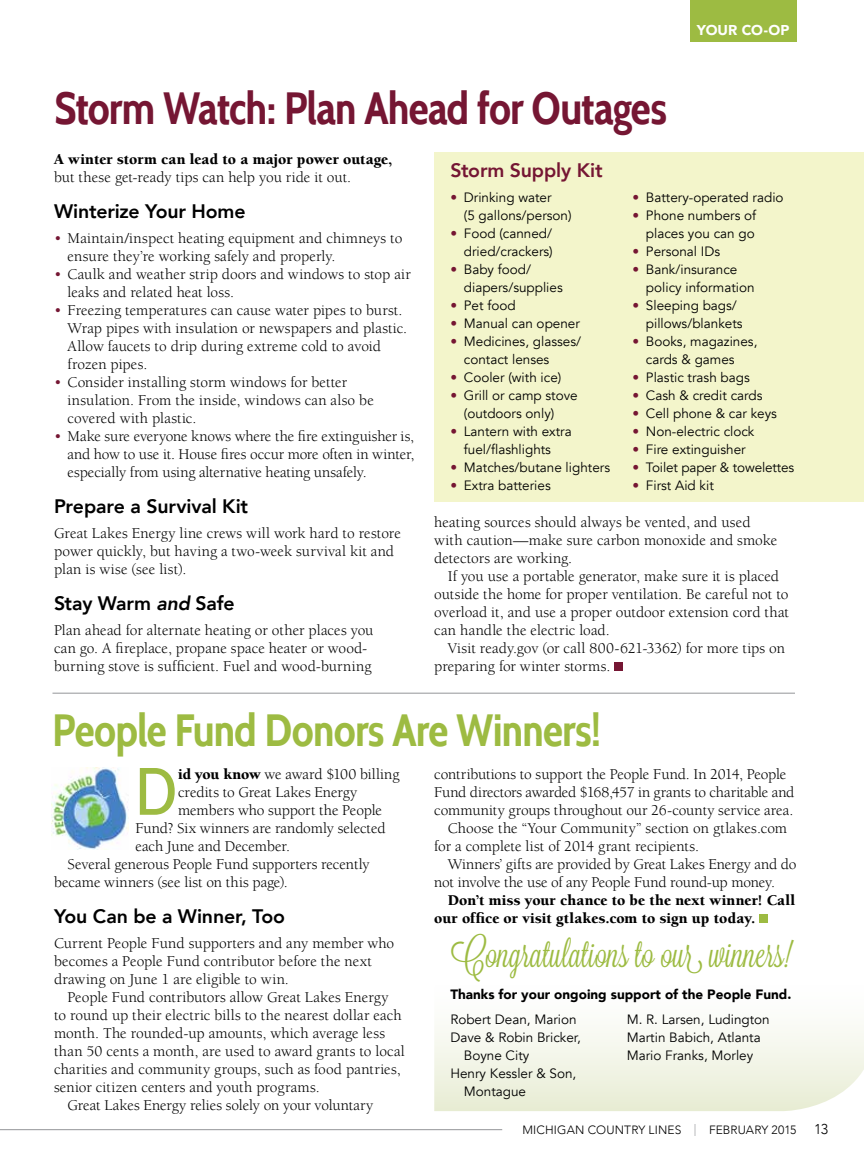
<style>
.page{position:relative;width:864px;height:1161px;background:#fff}
.page>*{position:absolute;margin:0;border:0;box-sizing:border-box;transform-origin:0 0}
.t1{font:66.75px "Cabin Condensed";color:#9dbb42}
.t2{font:700 45px "Cabin Condensed";letter-spacing:-.015em;color:#751633}
.t3{font:700 45px "Cabin Condensed";letter-spacing:-.015em;color:#9dbb42}
.t4{font:37.5px "Lavanderia";color:#9dbb42}
.t5{font:800 19.5px "Avenir";letter-spacing:-.005em;color:#000}
.t6{font:800 19.5px "Avenir";letter-spacing:-.005em;color:#751633}
.t7{font:15.3px/18px "Berkeley";color:#000}
.t8{font:900 15.3px/18px "Berkeley";letter-spacing:.005em;color:#000}
.t9{font:15.3px "Berkeley";letter-spacing:-.02em;color:#000}
.t10{font:900 14.25px "Avenir";letter-spacing:.005em;color:#fff}
.t11{font:300 14.25px "Avenir";color:#000}
.t12{font:13.5px/18px "Avenir";color:#000}
.t13{font:900 13.5px "Avenir";color:#000}
.t14{font:300 12px "Avenir";letter-spacing:.01em;color:#000}
.s1{color:#751633}
.s2{font-style:italic}
.s3{font-weight:900}
.s4{color:#939598}
</style>
<div class="page">
<svg style="left:434px;top:1027px;width:430px;height:84px;fill:#f1f4e6"></svg>
<div style="left:434px;top:153px;width:430px;height:349px;background:#f3f5cb"></div>
<div style="left:614px;top:662px;width:9px;height:9px;background:#751633"></div>
<div style="left:760px;top:914px;width:8px;height:9px;background:#9dbb42"></div>
<img style="left:51px;top:767px;width:78px;height:82px">
<hr style="left:0;top:1129px;width:502px;height:1px;background:#939598">
<hr style="left:52px;top:693px;width:743px;height:1px;background:#939598">
<div style="left:690px;top:0;width:106px;height:41px;background:#9dbb42"></div>
<h2 class="t2" style="left:54px;top:81px;width:615px">Storm Watch: Plan Ahead for Outages</h2>
<p class="t10" style="left:697px;top:17px;width:94px">YOUR CO-OP</p>
<p class="t8" style="left:54px;top:151px;width:340px">A winter storm can lead to a major power outage,</p>
<p class="t7" style="left:54px;top:169px;width:299px">but these get-ready tips can help you ride it out.</p>
<p class="t5" style="left:54px;top:194px;width:193px">Winterize Your Home</p>
<p class="t7" style="left:67px;top:230px;width:336px;text-indent:-13px"><span class="s1">•</span> Maintain/inspect heating equipment and chimneys to ensure they’re working safely and properly.</p>
<p class="t7" style="left:67px;top:266px;width:345px;text-indent:-13px"><span class="s1">•</span> Caulk and weather strip doors and windows to stop air leaks and related heat loss.</p>
<p class="t7" style="left:67px;top:302px;width:341px;text-indent:-13px"><span class="s1">•</span> Freezing temperatures can cause water pipes to burst.<br>Wrap pipes with insulation or newspapers and plastic.<br>Allow faucets to drip during extreme cold to avoid frozen pipes.</p>
<p class="t7" style="left:67px;top:374px;width:308px;text-indent:-13px"><span class="s1">•</span> Consider installing storm windows for better insulation. From the inside, windows can also be covered with plastic.</p>
<p class="t7" style="left:67px;top:428px;width:349px;text-align:justify;text-indent:-13px"><span class="s1">•</span> Make sure everyone knows where the fire extinguisher is, and how to use it. House fires occur more often in winter, especially from using alternative heating unsafely.</p>
<p class="t5" style="left:54px;top:489px;width:196px">Prepare a Survival Kit</p>
<p class="t7" style="left:54px;top:524px;width:348px">Great Lakes Energy line crews will work hard to restore power quickly, but having a two-week survival kit and plan is wise (see list).</p>
<p class="t5" style="left:54px;top:585px;width:182px">Stay Warm <span class="s2">and</span> Safe</p>
<p class="t7" style="left:54px;top:621px;width:321px">Plan ahead for alternate heating or other places you can go. A fireplace, propane space heater or wood&shy;burning stove is sufficient. Fuel and wood-burning</p>
<p class="t6" style="left:450px;top:152px;width:154px">Storm Supply Kit</p>
<p class="t12" style="left:464px;top:188px;width:109px;text-indent:-14px"><span class="s1">•</span> Drinking water<br>(5 gallons/person)</p>
<p class="t12" style="left:450px;top:224px;width:104px;text-align:right"><span class="s1">•</span> Food (canned/ dried/crackers)</p>
<p class="t12" style="left:464px;top:260px;width:100px;text-indent:-14px"><span class="s1">•</span> Baby food/ diapers/supplies</p>
<p class="t12" style="left:450px;top:296px;width:67px"><span class="s1">•</span> Pet food</p>
<p class="t12" style="left:450px;top:314px;width:131px"><span class="s1">•</span> Manual can opener</p>
<p class="t12" style="left:464px;top:332px;width:119px;text-indent:-14px"><span class="s1">•</span> Medicines, glasses/ contact lenses</p>
<p class="t12" style="left:450px;top:368px;width:112px"><span class="s1">•</span> Cooler (with ice)</p>
<p class="t12" style="left:464px;top:386px;width:115px;text-indent:-14px"><span class="s1">•</span> Grill or camp stove (outdoors only)</p>
<p class="t12" style="left:450px;top:422px;width:123px;text-align:center"><span class="s1">•</span> Lantern with extra fuel/flashlights</p>
<p class="t12" style="left:450px;top:458px;width:161px"><span class="s1">•</span> Matches/butane lighters</p>
<p class="t12" style="left:450px;top:476px;width:102px"><span class="s1">•</span> Extra batteries</p>
<p class="t12" style="left:632px;top:188px;width:153px"><span class="s1">•</span> Battery-operated radio</p>
<p class="t12" style="left:632px;top:206px;width:125px;text-align:right"><span class="s1">•</span> Phone numbers of places you can go</p>
<p class="t12" style="left:632px;top:242px;width:89px"><span class="s1">•</span> Personal IDs</p>
<p class="t12" style="left:646px;top:260px;width:110px;text-indent:-14px"><span class="s1">•</span> Bank/insurance policy information</p>
<p class="t12" style="left:646px;top:296px;width:98px;text-indent:-14px"><span class="s1">•</span> Sleeping bags/ pillows/blankets</p>
<p class="t12" style="left:646px;top:332px;width:113px;text-indent:-14px"><span class="s1">•</span> Books, magazines, cards &amp; games</p>
<p class="t12" style="left:632px;top:368px;width:119px"><span class="s1">•</span> Plastic trash bags</p>
<p class="t12" style="left:632px;top:386px;width:132px"><span class="s1">•</span> Cash &amp; credit cards</p>
<p class="t12" style="left:632px;top:404px;width:146px"><span class="s1">•</span> Cell phone &amp; car keys</p>
<p class="t12" style="left:632px;top:422px;width:123px"><span class="s1">•</span> Non-electric clock</p>
<p class="t12" style="left:632px;top:440px;width:115px"><span class="s1">•</span> Fire extinguisher</p>
<p class="t12" style="left:632px;top:458px;width:163px"><span class="s1">•</span> Toilet paper &amp; towelettes</p>
<p class="t12" style="left:632px;top:476px;width:83px"><span class="s1">•</span> First Aid kit</p>
<p class="t7" style="left:434px;top:513px;width:345px">heating sources should always be vented, and used with caution—make sure carbon monoxide and smoke detectors are working.</p>
<p class="t7" style="left:434px;top:567px;width:356px;text-indent:13px">If you use a portable generator, make sure it is placed outside the home for proper ventilation. Be careful not to overload it, and use a proper outdoor extension cord that can handle the electric load.</p>
<p class="t7" style="left:434px;top:639px;width:352px;text-indent:13px">Visit ready.gov (or call 800-621-3362) for more tips on preparing for winter storms.</p>
<h2 class="t3" style="left:52px;top:703px;width:550px">People Fund Donors Are Winners!</h2>
<h1 class="t1" style="left:135px;top:750px;width:43px">D</h1>
<p class="t7" style="left:178px;top:765px;width:223px"><span class="s3">id you know</span> we award $100 billing</p>
<p class="t7" style="left:434px;top:765px;width:354px">contributions to support the People Fund. In 2014, People</p>
<p class="t7" style="left:434px;top:783px;width:362px">Fund directors awarded $168,457 in grants to charitable and</p>
<p class="t7" style="left:434px;top:801px;width:361px">community groups throughout our 26-county service area.</p>
<p class="t7" style="left:448px;top:819px;width:341px">Choose the “Your Community” section on gtlakes.com</p>
<p class="t7" style="left:434px;top:837px;width:267px">for a complete list of 2014 grant recipients.</p>
<p class="t7" style="left:448px;top:855px;width:350px">Winners’ gifts are provided by Great Lakes Energy and do</p>
<p class="t9" style="left:434px;top:874px;width:342px">not involve the use of any People Fund round-up money.</p>
<p class="t8" style="left:434px;top:891px;width:362px;text-indent:13px">Don’t miss your chance to be the next winner! Call our office or visit gtlakes.com to sign up today.</p>
<p class="t7" style="left:178px;top:783px;width:181px">credits to Great Lakes Energy</p>
<p class="t7" style="left:178px;top:801px;width:205px">members who support the People</p>
<p class="t7" style="left:135px;top:819px;width:252px">Fund? Six winners are randomly selected</p>
<p class="t7" style="left:135px;top:837px;width:156px">each June and December.</p>
<p class="t7" style="left:68px;top:855px;width:304px">Several generous People Fund supporters recently</p>
<p class="t7" style="left:54px;top:873px;width:235px">became winners (see list on this page).</p>
<p class="t5" style="left:54px;top:898px;width:233px">You Can be a Winner, Too</p>
<p class="t7" style="left:54px;top:934px;width:342px">Current People Fund supporters and any member who becomes a People Fund contributor before the next drawing on June 1 are eligible to win.</p>
<p class="t7" style="left:67px;top:988px;width:323px">People Fund contributors allow Great Lakes Energy</p>
<p class="t7" style="left:54px;top:1006px;width:349px">to round up their electric bills to the nearest dollar each</p>
<p class="t7" style="left:54px;top:1024px;width:333px">month. The rounded-up amounts, which average less</p>
<p class="t7" style="left:54px;top:1042px;width:352px">than 50 cents a month, are used to award grants to local</p>
<p class="t7" style="left:54px;top:1060px;width:348px">charities and community groups, such as food pantries,</p>
<p class="t7" style="left:54px;top:1078px;width:267px">senior citizen centers and youth programs.</p>
<p class="t7" style="left:67px;top:1096px;width:307px">Great Lakes Energy relies solely on your voluntary</p>
<h3 class="t4" style="left:450px;top:932px;width:341px">Congratulations to our winners!</h3>
<p class="t13" style="left:450px;top:983px;width:343px">Thanks for your ongoing support of the People Fund.</p>
<p class="t12" style="left:450px;top:1010px;width:128px">Robert Dean, Marion</p>
<p class="t12" style="left:450px;top:1028px;width:132px">Dave &amp; Robin Bricker,</p>
<p class="t12" style="left:464px;top:1046px;width:67px">Boyne City</p>
<p class="t12" style="left:450px;top:1064px;width:128px">Henry Kessler &amp; Son,</p>
<p class="t12" style="left:464px;top:1082px;width:64px">Montague</p>
<p class="t12" style="left:627px;top:1010px;width:145px">M. R. Larsen, Ludington<br>Martin Babich, Atlanta<br>Mario Franks, Morley</p>
<p class="t14" style="left:522px;top:1123px;width:276px">MICHIGAN COUNTRY LINES <span class="s4">|</span> FEBRUARY 2015</p>
<p class="t11" style="left:814px;top:1121px;width:16px">13</p>
</div>
